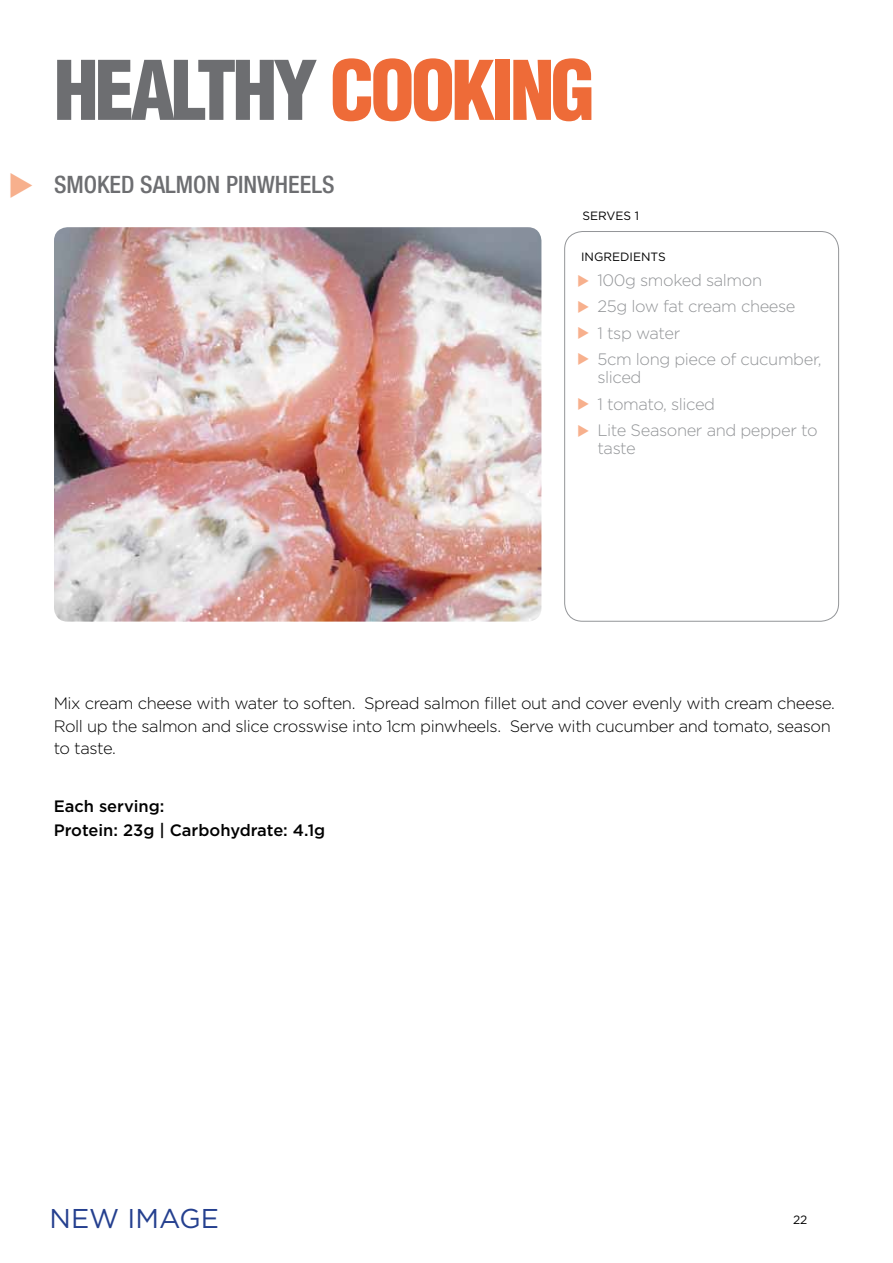
<style>
.page{position:relative;width:893px;height:1263px;background:#fff}
.page>*{position:absolute;margin:0;border:0;box-sizing:border-box;transform-origin:0 0}
.t1{font:900 condensed 80.1px "Helvetica";letter-spacing:-.05em;color:#6d6e71}
.t2{font:27.15px "Gotham";color:#25408f}
.t3{font:500 condensed 24px "Helvetica Neue";color:#6d6e71}
.t4{font:300 16.5px/22.5px "Gotham";letter-spacing:-.025em;color:#000}
.t5{font:300 16.5px/26.5px "Gotham";letter-spacing:-.025em;color:#939598}
.t6{font:500 16.5px/24px "Gotham";color:#000}
.t7{font:12px "Gotham";color:#000}
.s1{color:#ee6b38}
.s2{color:#f7b08d}
</style>
<div class="page">
<div style="left:564px;top:231px;width:275px;height:391px;border:1px solid #939598;border-radius:18px"></div>
<img style="left:54px;top:227px;width:487px;height:395px">
<h1 class="t1" style="left:54px;top:41px;width:543px">HEALTHY <span class="s1">COOKING</span></h1>
<h3 class="t3" style="left:8px;top:170px;width:328px"><span class="s2">◆</span> SMOKED SALMON PINWHEELS</h3>
<p class="t7" style="left:582px;top:208px;width:58px">SERVES 1</p>
<p class="t7" style="left:581px;top:249px;width:86px">INGREDIENTS</p>
<p class="t5" style="left:597px;top:266px;width:226px">100g smoked salmon<br>25g low fat cream cheese<br>1 tsp water<br>5cm long piece of cucumber,</p>
<p class="t5" style="left:597px;top:364px;width:222px">sliced<br>1 tomato, sliced<br>Lite Seasoner and pepper to</p>
<p class="t5" style="left:597px;top:435px;width:40px">taste</p>
<p class="t4" style="left:54px;top:691px;width:783px">Mix cream cheese with water to soften. Spread salmon fillet out and cover evenly with cream cheese.<br>Roll up the salmon and slice crosswise into 1cm pinwheels. Serve with cucumber and tomato, season to taste.</p>
<p class="t6" style="left:54px;top:793px;width:273px">Each serving:<br>Protein: 23g | Carbohydrate: 4.1g</p>
<h2 class="t2" style="left:50px;top:1201px;width:171px">NEW IMAGE</h2>
<p class="t7" style="left:793px;top:1212px;width:16px">22</p>
</div>
